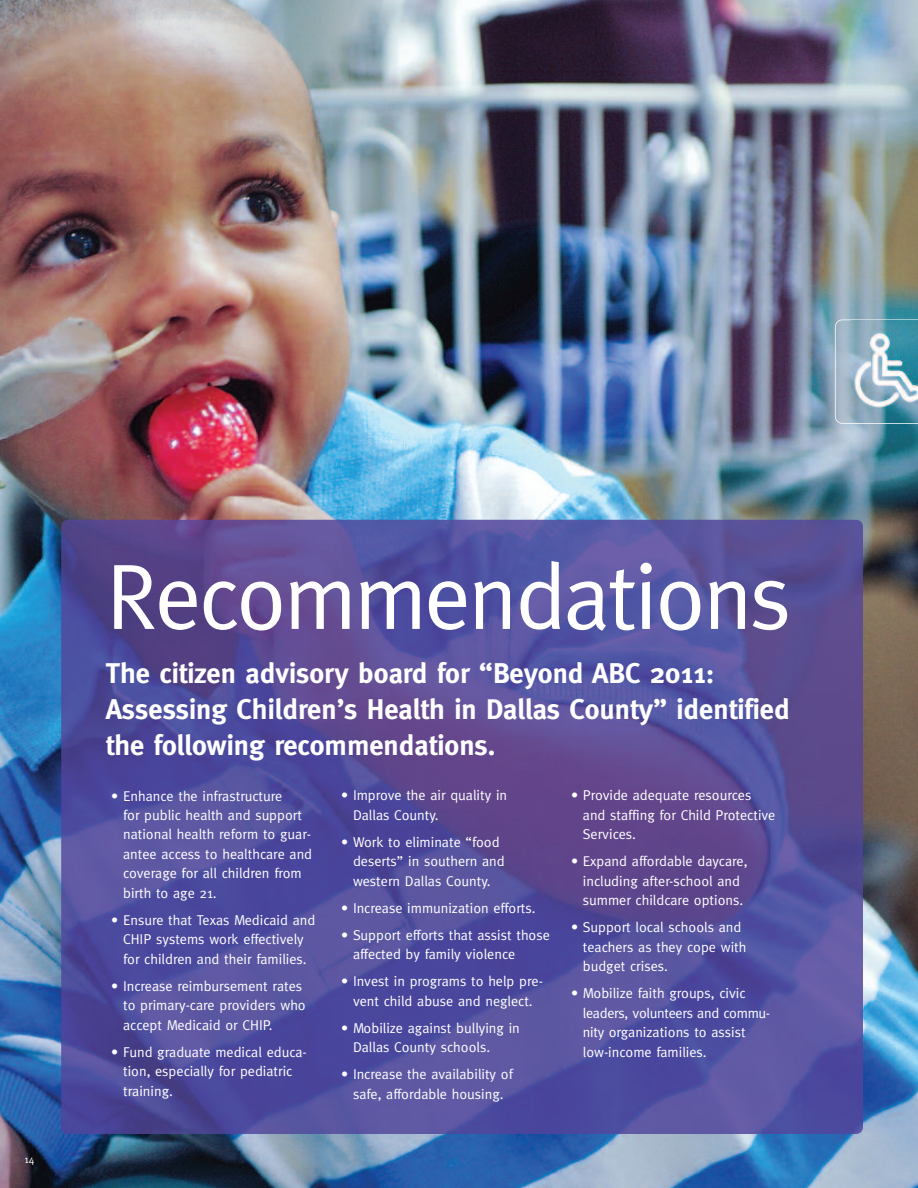
<style>
.page{position:relative;width:918px;height:1188px;background:#fff}
.page>*{position:absolute;margin:0;border:0;box-sizing:border-box;transform-origin:0 0}
.t1{font:93px "Meta";letter-spacing:-.03em;color:#fff}
.t2{font:700 28.5px/36px "Meta";color:#fff}
.t3{font:14.25px/19.5px "Meta";color:#fff}
.t4{font:10.5px "Meta";color:#fff}
</style>
<div class="page">
<img style="left:0;top:0;width:918px;height:1188px">
<img style="left:61px;top:520px;width:802px;height:614px">
<svg style="left:835px;top:320px;width:83px;height:104px"></svg>
<img style="left:852px;top:320px;width:66px;height:103px">
<p class="t4" style="left:25px;top:1154px;width:11px">14</p>
<h1 class="t1" style="left:106px;top:542px;width:687px">Recommendations</h1>
<h2 class="t2" style="left:106px;top:655px;width:686px">The citizen advisory board for “Beyond ABC 2011:<br>Assessing Children’s Health in Dallas County” identified the following recommendations.</h2>
<p class="t3" style="left:123px;top:786px;width:191px;text-indent:-12px">• Enhance the infrastructure<br>for public health and support national health reform to guar&shy;antee access to healthcare and coverage for all children from birth to age 21.</p>
<p class="t3" style="left:111px;top:910px;width:206px;text-align:center">• Ensure that Texas Medicaid and<br>CHIP systems work effectively<br>for children and their families.</p>
<p class="t3" style="left:123px;top:976px;width:184px;text-indent:-12px">• Increase reimbursement rates to primary-care providers who accept Medicaid or CHIP.</p>
<p class="t3" style="left:123px;top:1042px;width:185px;text-indent:-12px">• Fund graduate medical educa&shy;tion, especially for pediatric training.</p>
<p class="t3" style="left:583px;top:786px;width:194px;text-indent:-12px">• Provide adequate resources and staffing for Child Protective<br>Services.</p>
<p class="t3" style="left:571px;top:852px;width:178px;text-align:center">• Expand affordable daycare, including after-school and summer childcare options.</p>
<p class="t3" style="left:583px;top:918px;width:165px;text-indent:-12px">• Support local schools and teachers as they cope with budget crises.</p>
<p class="t3" style="left:583px;top:984px;width:189px;text-indent:-12px">• Mobilize faith groups, civic leaders, volunteers and commu&shy;nity organizations to assist low-income families.</p>
<p class="t3" style="left:353px;top:786px;width:156px;text-indent:-12px">• Improve the air quality in<br>Dallas County.</p>
<p class="t3" style="left:353px;top:832px;width:153px;text-indent:-12px">• Work to eliminate “food deserts” in southern and western Dallas County.</p>
<p class="t3" style="left:341px;top:898px;width:196px">• Increase immunization efforts.</p>
<p class="t3" style="left:353px;top:925px;width:198px;text-indent:-12px">• Support efforts that assist those affected by family violence</p>
<p class="t3" style="left:341px;top:972px;width:203px;text-align:center">• Invest in programs to help pre&shy;vent child abuse and neglect.</p>
<p class="t3" style="left:353px;top:1018px;width:168px;text-indent:-12px">• Mobilize against bullying in<br>Dallas County schools.</p>
<p class="t3" style="left:341px;top:1065px;width:173px;text-align:center">• Increase the availability of safe, affordable housing.</p>
</div>
